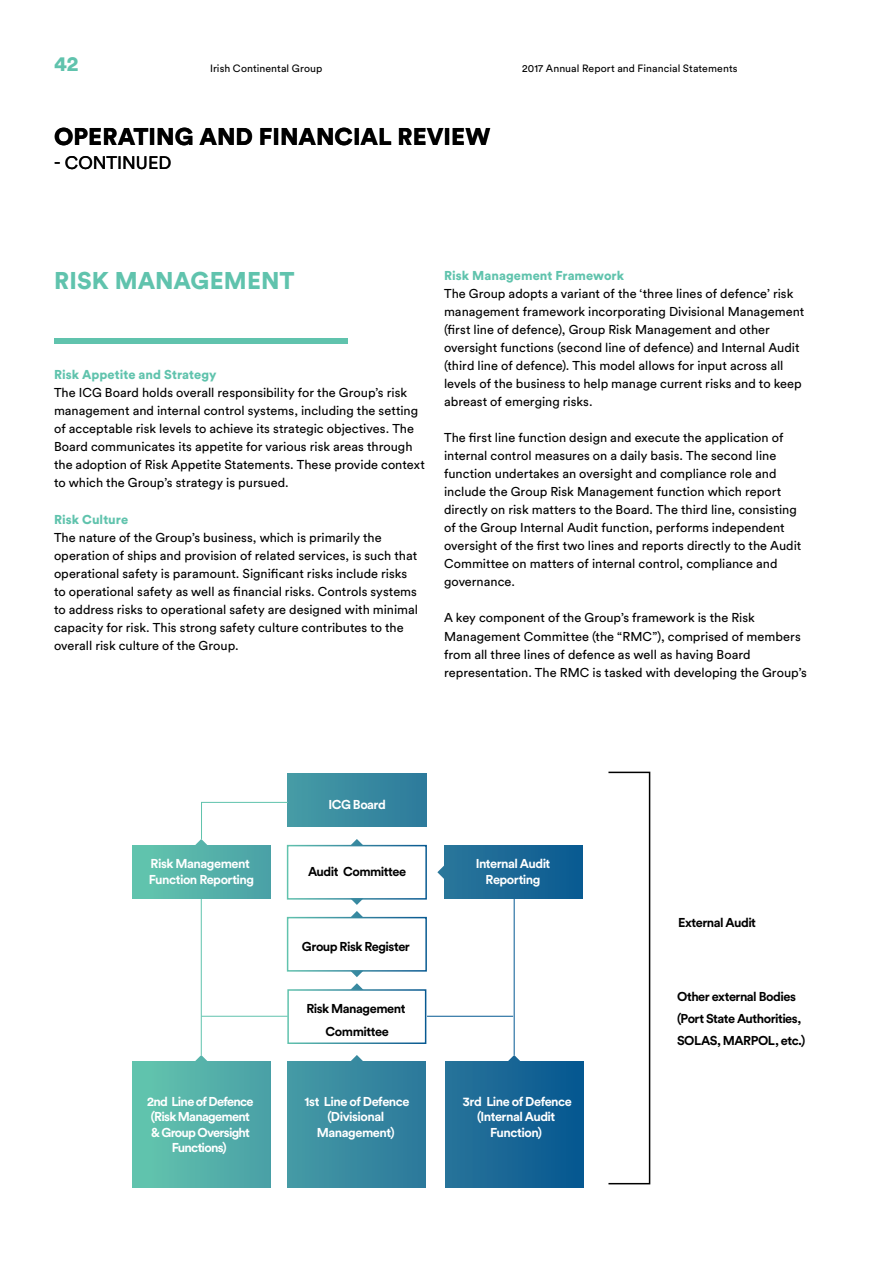
<style>
.page{position:relative;width:893px;height:1263px;background:#fff}
.page>*{position:absolute;margin:0;border:0;box-sizing:border-box;transform-origin:0 0}
.t1{font:900 24px "Circular Std";letter-spacing:.005em;color:#000}
.t2{font:900 24px "Circular Std";letter-spacing:.005em;color:#60c3ad}
.t3{font:900 21px "Circular Std";color:#60c3ad}
.t4{font:18px "Circular Std";color:#000}
.t5{font:12.75px/18px "Circular Std";color:#000}
.t6{font:700 12.75px/15.3px "Circular Std";letter-spacing:-.04em;color:#fff;text-align:center}
.t7{font:700 12.75px/22.2px "Circular Std";letter-spacing:-.04em;color:#000;text-align:center}
.t8{font:900 12.75px "Circular Std";letter-spacing:.005em;color:#60c3ad}
.t9{font:700 12.75px/15.3px "Circular Std";letter-spacing:-.06em;color:#fff;text-align:center}
.t10{font:10.5px "Circular Std";letter-spacing:.01em;color:#000}
</style>
<div class="page">
<div style="left:54px;top:338px;width:294px;height:5px;background:#60c3ad"></div>
<div style="left:132px;top:1061px;width:138px;height:126px;background:linear-gradient(to right,#63c6ae,#4aa0a6)"></div>
<div style="left:445px;top:1061px;width:138px;height:126px;background:linear-gradient(to right,#28749a,#055790)"></div>
<svg style="left:437px;top:865px;width:7px;height:14px"></svg>
<svg style="left:287px;top:983px;width:140px;height:61px"></svg>
<svg style="left:195px;top:1055px;width:12px;height:6px"></svg>
<svg style="left:286px;top:911px;width:141px;height:66px"></svg>
<div style="left:288px;top:774px;width:138px;height:53px;background:linear-gradient(to right,#469ca5,#2d7a9c)"></div>
<div style="left:608px;top:772px;width:42px;height:412px;border:2px solid #000"></div>
<div style="left:288px;top:1061px;width:138px;height:126px;background:linear-gradient(to right,#459aa5,#2b789b)"></div>
<svg style="left:351px;top:1055px;width:12px;height:6px"></svg>
<svg style="left:508px;top:1055px;width:12px;height:6px"></svg>
<div style="left:444px;top:846px;width:139px;height:53px;background:linear-gradient(to right,#2b769b,#095a91)"></div>
<div style="left:132px;top:846px;width:139px;height:53px;background:#5ebeac"></div>
<hr style="left:201px;top:899px;width:1px;height:156px;background:#60c3ad">
<hr style="left:514px;top:899px;width:1px;height:156px;background:#045993">
<hr style="left:201px;top:1016px;width:87px;height:1px;background:#60c3ad">
<hr style="left:427px;top:1016px;width:86px;height:1px;background:#045993">
<svg style="left:195px;top:802px;width:232px;height:103px"></svg>
<h2 class="t3" style="left:54px;top:50px;width:26px">42</h2>
<p class="t10" style="left:210px;top:62px;width:114px">Irish Continental Group</p>
<p class="t10" style="left:522px;top:62px;width:217px">2017 Annual Report and Financial Statements</p>
<h1 class="t1" style="left:54px;top:121px;width:438px">OPERATING AND FINANCIAL REVIEW</h1>
<h3 class="t4" style="left:54px;top:152px;width:119px">- CONTINUED</h3>
<h1 class="t2" style="left:54px;top:265px;width:242px">RISK MANAGEMENT</h1>
<p class="t8" style="left:54px;top:366px;width:164px">Risk Appetite and Strategy</p>
<p class="t5" style="left:54px;top:384px;width:372px">The ICG Board holds overall responsibility for the Group’s risk management and internal control systems, including the setting of acceptable risk levels to achieve its strategic objectives. The Board communicates its appetite for various risk areas through the adoption of Risk Appetite Statements. These provide context to which the Group’s strategy is pursued.</p>
<p class="t8" style="left:54px;top:510px;width:76px">Risk Culture</p>
<p class="t5" style="left:54px;top:528px;width:366px">The nature of the Group’s business, which is primarily the operation of ships and provision of related services, is such that operational safety is paramount. Significant risks include risks to operational safety as well as financial risks. Controls systems to address risks to operational safety are designed with minimal capacity for risk. This strong safety culture contributes to the overall risk culture of the Group.</p>
<p class="t8" style="left:444px;top:267px;width:181px">Risk Management Framework</p>
<p class="t5" style="left:444px;top:285px;width:362px">The Group adopts a variant of the ‘three lines of defence’ risk management framework incorporating Divisional Management (first line of defence), Group Risk Management and other oversight functions (second line of defence) and Internal Audit (third line of defence). This model allows for input across all levels of the business to help manage current risks and to keep abreast of emerging risks.</p>
<p class="t5" style="left:444px;top:429px;width:359px">The first line function design and execute the application of internal control measures on a daily basis. The second line function undertakes an oversight and compliance role and include the Group Risk Management function which report directly on risk matters to the Board. The third line, consisting of the Group Internal Audit function, performs independent oversight of the first two lines and reports directly to the Audit Committee on matters of internal control, compliance and governance.</p>
<p class="t5" style="left:444px;top:609px;width:364px">A key component of the Group’s framework is the Risk Management Committee (the “RMC”), comprised of members from all three lines of defence as well as having Board representation. The RMC is tasked with developing the Group’s</p>
<p class="t6" style="left:328px;top:797px;width:59px">ICG Board</p>
<p class="t6" style="left:149px;top:856px;width:107px;text-align:left">Risk Management<br>Function Reporting</p>
<p class="t7" style="left:308px;top:860px;width:100px">Audit Committee</p>
<p class="t6" style="left:476px;top:856px;width:76px">Internal Audit<br>Reporting</p>
<p class="t7" style="left:302px;top:935px;width:109px">Group Risk Register</p>
<p class="t7" style="left:306px;top:997px;width:101px">Risk Management<br>Committee</p>
<p class="t9" style="left:147px;top:1094px;width:108px">2nd Line of Defence (Risk Management &amp; Group Oversight<br>Functions)</p>
<p class="t6" style="left:305px;top:1094px;width:106px">1st Line of Defence (Divisional<br>Management)</p>
<p class="t6" style="left:463px;top:1094px;width:110px">3rd Line of Defence (Internal Audit<br>Function)</p>
<p class="t7" style="left:678px;top:911px;width:80px">External Audit</p>
<p class="t7" style="left:677px;top:985px;width:130px;text-align:left">Other external Bodies (Port State Authorities,<br>SOLAS, MARPOL, etc.)</p>
</div>
